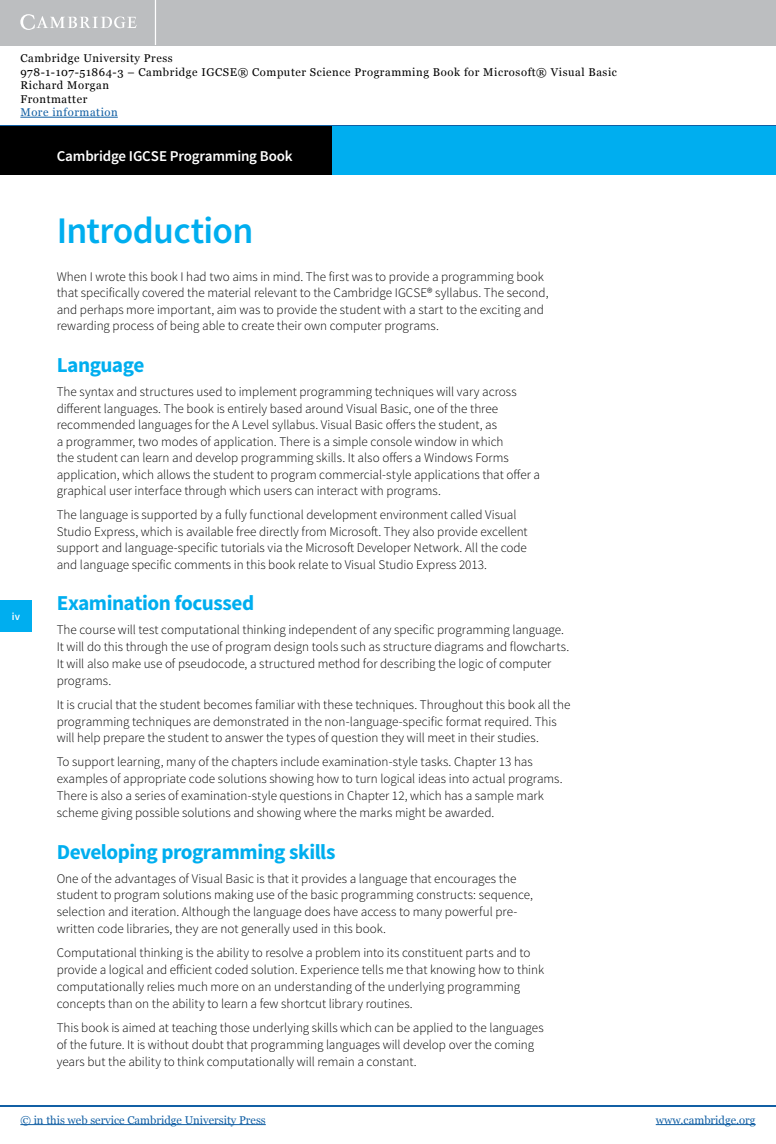
<style>
.page{position:relative;width:776px;height:1144px;background:#fff}
.page>*{position:absolute;margin:0;border:0;box-sizing:border-box;transform-origin:0 0}
.t1{font:600 37.5px "Source Sans Pro";letter-spacing:-.02em;color:#00aeef}
.t2{font:700 21.25px "Source Sans Pro";letter-spacing:-.025em;color:#00aeef}
.t3{font:600 15px "Source Sans Pro";letter-spacing:-.015em;color:#fff}
.t4{font:300 13.12px/16.9px "Source Sans Pro";color:#000}
.t5{font:11.25px/13.4px "Georgia";letter-spacing:.05em;color:#000}
.t6{font:11.25px "Georgia";color:#115fa4}
.t7{font:11.25px "Georgia";letter-spacing:.05em;color:#115fa4}
.t8{font:600 10.62px "Source Sans Pro";color:#fff}
</style>
<div class="page">
<div style="left:0;top:0;width:776px;height:45px;background:#bcbec0"></div>
<hr style="left:155px;top:0;width:1px;height:45px;background:#fff">
<svg style="left:20px;top:14px;width:117px;height:16px"></svg>
<hr style="left:20px;top:117px;width:98px;height:1px;background:#115fa4">
<hr style="left:0;top:125px;width:776px;height:1px;background:#115fa4">
<hr style="left:0;top:1104px;width:776px;height:1px;background:#115fa4">
<hr style="left:20px;top:1124px;width:246px;height:1px;background:#115fa4">
<hr style="left:656px;top:1124px;width:100px;height:1px;background:#115fa4">
<div style="left:190px;top:126px;width:586px;height:49px;background:#00aeef"></div>
<div style="left:0;top:599px;width:32px;height:32px;background:#00aeef"></div>
<div style="left:0;top:126px;width:332px;height:49px;background:#000"></div>
<p class="t5" style="left:20px;top:51px;width:598px">Cambridge University Press<br>978-1-107-51864-3 – Cambridge IGCSE® Computer Science Programming Book for Microsoft® Visual Basic Richard Morgan<br>Frontmatter</p>
<p class="t7" style="left:20px;top:104px;width:99px">More information</p>
<p class="t8" style="left:12px;top:609px;width:10px">iv</p>
<p class="t3" style="left:57px;top:147px;width:237px">Cambridge IGCSE Programming Book</p>
<h1 class="t1" style="left:57px;top:207px;width:198px">Introduction</h1>
<p class="t4" style="left:57px;top:268px;width:493px;line-height:16.5px">When I wrote this book I had two aims in mind. The first was to provide a programming book that specifically covered the material relevant to the Cambridge IGCSE® syllabus. The second, and perhaps more important, aim was to provide the student with a start to the exciting and rewarding process of being able to create their own computer programs.</p>
<h2 class="t2" style="left:57px;top:351px;width:89px">Language</h2>
<p class="t4" style="left:57px;top:383px;width:485px;line-height:16.5px">The syntax and structures used to implement programming techniques will vary across different languages. The book is entirely based around Visual Basic, one of the three recommended languages for the A Level syllabus. Visual Basic offers the student, as<br>a programmer, two modes of application. There is a simple console window in which<br>the student can learn and develop programming skills. It also offers a Windows Forms application, which allows the student to program commercial-style applications that offer a graphical user interface through which users can interact with programs.</p>
<p class="t4" style="left:57px;top:506px;width:473px;line-height:16.5px">The language is supported by a fully functional development environment called Visual Studio Express, which is available free directly from Microsoft. They also provide excellent support and language-specific tutorials via the Microsoft Developer Network. All the code and language specific comments in this book relate to Visual Studio Express 2013.</p>
<h2 class="t2" style="left:57px;top:589px;width:199px">Examination focussed</h2>
<p class="t4" style="left:57px;top:621px;width:514px">The course will test computational thinking independent of any specific programming language.<br>It will do this through the use of program design tools such as structure diagrams and flowcharts.<br>It will also make use of pseudocode, a structured method for describing the logic of computer programs.</p>
<p class="t4" style="left:57px;top:695px;width:515px">It is crucial that the student becomes familiar with these techniques. Throughout this book all the programming techniques are demonstrated in the non-language-specific format required. This will help prepare the student to answer the types of question they will meet in their studies.</p>
<p class="t4" style="left:57px;top:753px;width:508px">To support learning, many of the chapters include examination-style tasks. Chapter 13 has examples of appropriate code solutions showing how to turn logical ideas into actual programs.<br>There is also a series of examination-style questions in Chapter 12, which has a sample mark scheme giving possible solutions and showing where the marks might be awarded.</p>
<h2 class="t2" style="left:57px;top:837px;width:280px">Developing programming skills</h2>
<p class="t4" style="left:57px;top:869px;width:478px">One of the advantages of Visual Basic is that it provides a language that encourages the student to program solutions making use of the basic programming constructs: sequence, selection and iteration. Although the language does have access to many powerful pre&shy;written code libraries, they are not generally used in this book.</p>
<p class="t4" style="left:57px;top:944px;width:489px">Computational thinking is the ability to resolve a problem into its constituent parts and to provide a logical and efficient coded solution. Experience tells me that knowing how to think computationally relies much more on an understanding of the underlying programming concepts than on the ability to learn a few shortcut library routines.</p>
<p class="t4" style="left:57px;top:1018px;width:488px">This book is aimed at teaching those underlying skills which can be applied to the languages of the future. It is without doubt that programming languages will develop over the coming years but the ability to think computationally will remain a constant.</p>
<p class="t6" style="left:20px;top:1111px;width:247px">© in this web service Cambridge University Press</p>
<p class="t6" style="left:656px;top:1111px;width:101px">www.cambridge.org</p>
</div>
